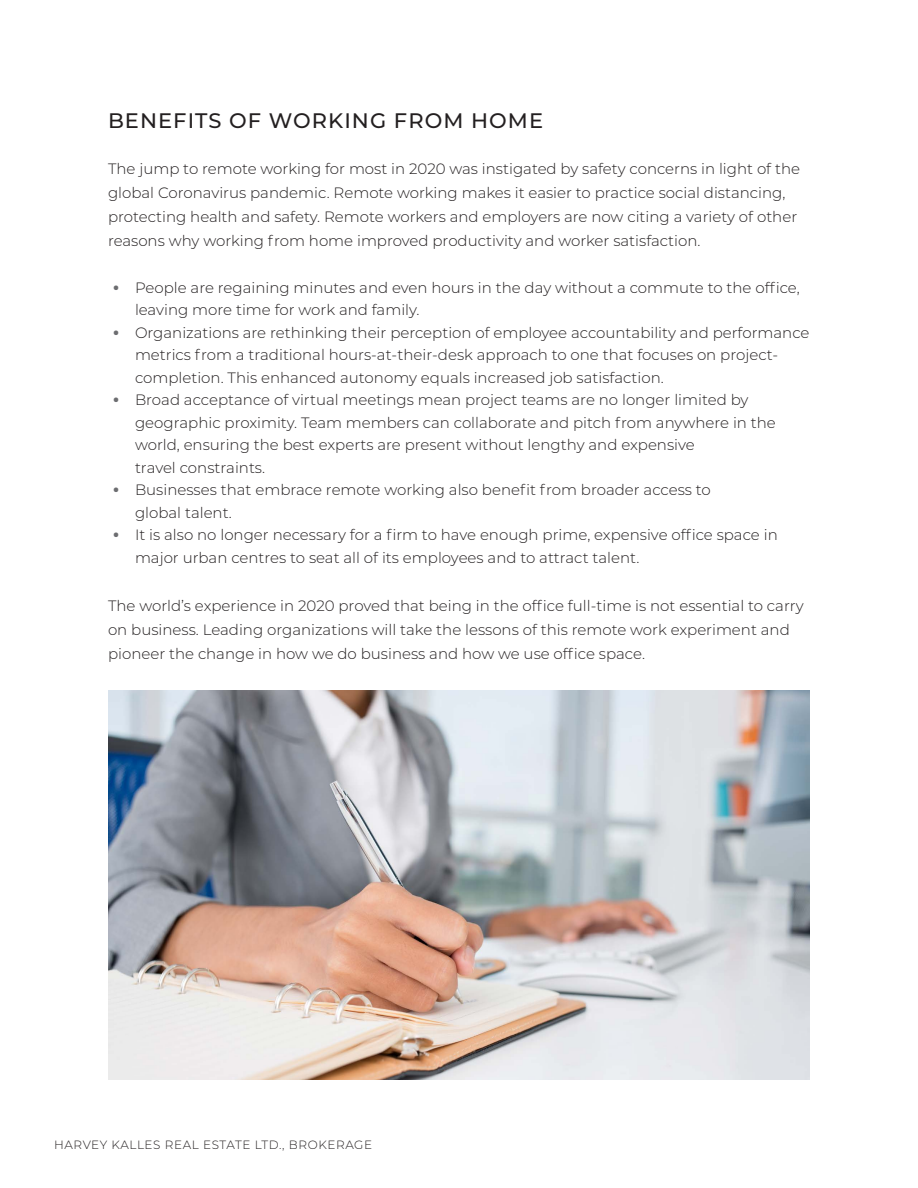
<style>
.page{position:relative;width:918px;height:1188px;background:#fff}
.page>*{position:absolute;margin:0;border:0;box-sizing:border-box;transform-origin:0 0}
.PAGE_HEADINGS{font:500 21px "Montserrat";letter-spacing:.05em;color:#231f20}
.Bulleted_list{font:300 15px/22.5px "Montserrat";color:#231f20}
.t1{font:300 12px "Montserrat";letter-spacing:.05em;color:#231f20}
.s1{font-family:"Henderson Sans Basic";font-weight:100;font-size:45px;color:#6c6d70}
</style>
<div class="page">
<img style="left:108px;top:691px;width:702px;height:389px">
<p class="PAGE_HEADINGS" style="left:108px;top:106px;width:437px">BENEFITS OF WORKING FROM HOME</p>
<p class="Bulleted_list" style="left:108px;top:157px;width:694px;line-height:24px">The jump to remote working for most in 2020 was instigated by safety concerns in light of the global Coronavirus pandemic. Remote working makes it easier to practice social distancing, protecting health and safety. Remote workers and employers are now citing a variety of other reasons why working from home improved productivity and worker satisfaction.</p>
<p class="Bulleted_list" style="left:135px;top:276px;width:666px;text-indent:-27px"><span class="s1">•</span> People are regaining minutes and even hours in the day without a commute to the office, leaving more time for work and family.</p>
<p class="Bulleted_list" style="left:135px;top:321px;width:676px;text-indent:-27px"><span class="s1">•</span> Organizations are rethinking their perception of employee accountability and performance metrics from a traditional hours-at-their-desk approach to one that focuses on project&shy;completion. This enhanced autonomy equals increased job satisfaction.</p>
<p class="Bulleted_list" style="left:135px;top:388px;width:642px;text-indent:-27px"><span class="s1">•</span> Broad acceptance of virtual meetings mean project teams are no longer limited by geographic proximity. Team members can collaborate and pitch from anywhere in the world, ensuring the best experts are present without lengthy and expensive<br>travel constraints.</p>
<p class="Bulleted_list" style="left:135px;top:478px;width:577px;text-indent:-27px"><span class="s1">•</span> Businesses that embrace remote working also benefit from broader access to global talent.</p>
<p class="Bulleted_list" style="left:135px;top:523px;width:644px;text-indent:-27px"><span class="s1">•</span> It is also no longer necessary for a firm to have enough prime, expensive office space in major urban centres to seat all of its employees and to attract talent.</p>
<p class="Bulleted_list" style="left:108px;top:593px;width:697px;line-height:24px">The world’s experience in 2020 proved that being in the office full-time is not essential to carry on business. Leading organizations will take the lessons of this remote work experiment and pioneer the change in how we do business and how we use office space.</p>
<p class="t1" style="left:54px;top:1137px;width:320px">HARVEY KALLES REAL ESTATE LTD., BROKERAGE</p>
</div>
